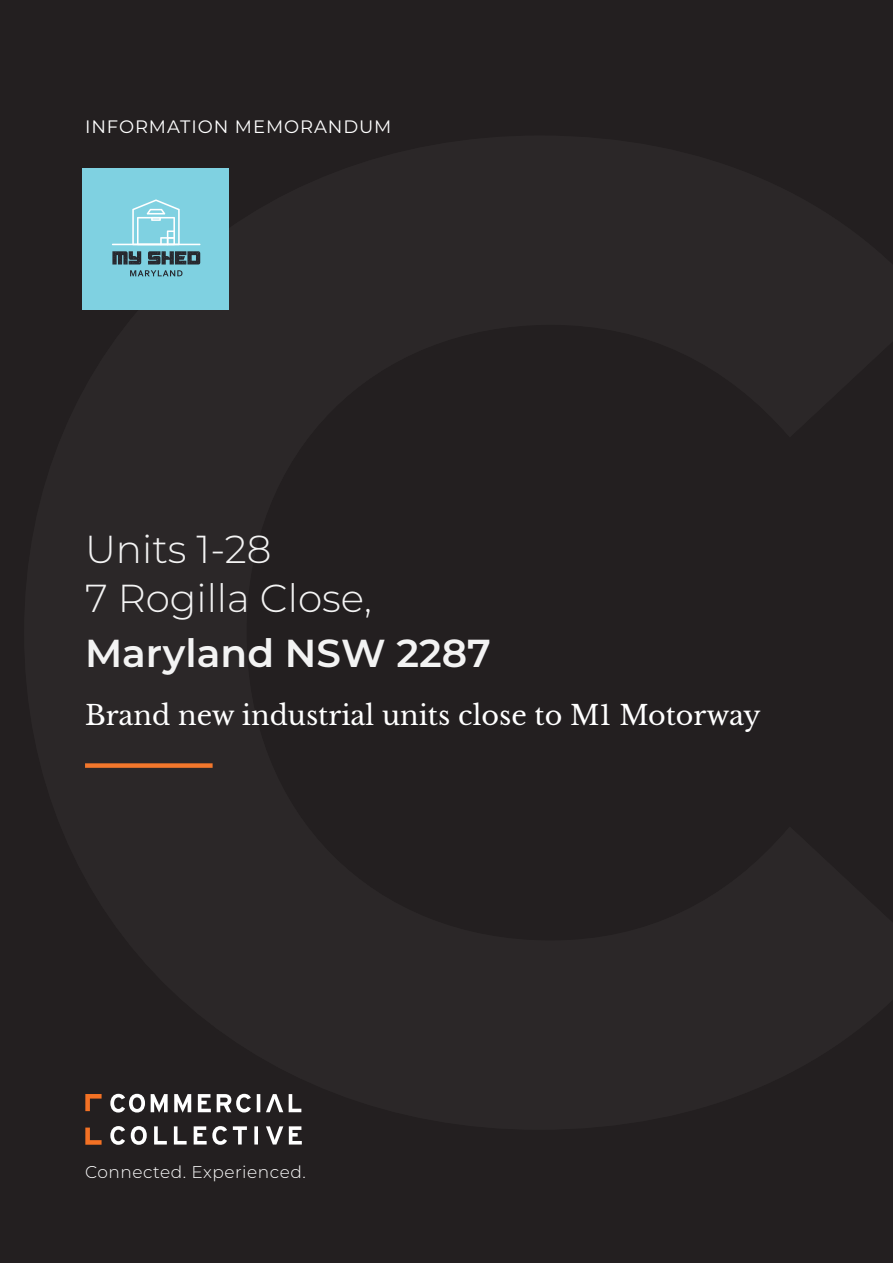
<style>
.page{position:relative;width:893px;height:1263px;background:#231f20}
.page>*{position:absolute;margin:0;border:0;box-sizing:border-box;transform-origin:0 0}
.t1{font:300 39px/49.5px "Montserrat";color:#fff}
.t2{font:600 39px "Montserrat";color:#fff}
.t3{font:27px "Libre Baskerville";color:#fff}
.t4{font:18px "Montserrat";letter-spacing:.05em;color:#fff}
.t5{font:300 16.95px "Montserrat";letter-spacing:.03em;color:#fff}
</style>
<div class="page">
<svg style="left:85px;top:1130px;width:17px;height:15px"></svg>
<svg style="left:110px;top:1130px;width:192px;height:15px"></svg>
<div style="left:83px;top:168px;width:146px;height:141px;background:#7fd1e1"></div>
<svg style="left:112px;top:251px;width:29px;height:13px"></svg>
<svg style="left:148px;top:251px;width:52px;height:13px"></svg>
<svg style="left:130px;top:270px;width:52px;height:6px"></svg>
<hr style="left:112px;top:244px;width:88px;height:1px;background:#fff">
<svg style="left:132px;top:199px;width:48px;height:45px"></svg>
<p class="t4" style="left:85px;top:114px;width:308px">INFORMATION MEMORANDUM</p>
<h1 class="t1" style="left:85px;top:523px;width:288px">Units 1-28<br>7 Rogilla Close,</h1>
<h1 class="t2" style="left:85px;top:625px;width:407px">Maryland NSW 2287</h1>
<p class="t3" style="left:85px;top:699px;width:677px">Brand new industrial units close to M1 Motorway</p>
<p class="t5" style="left:85px;top:1160px;width:222px">Connected. Experienced.</p>
</div>
